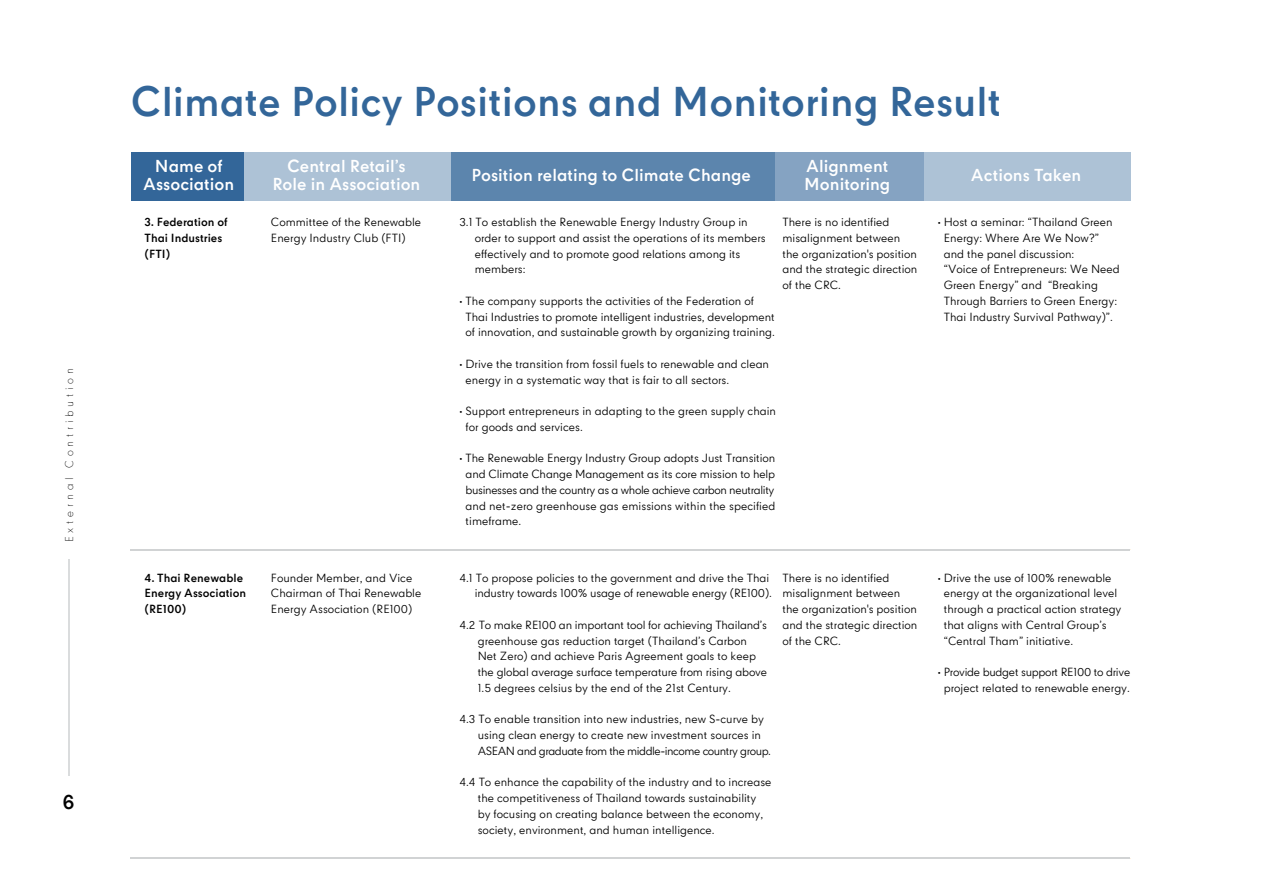
<style>
.page{position:relative;width:1263px;height:893px;background:#fff}
.page>*{position:absolute;margin:0;border:0;box-sizing:border-box;transform-origin:0 0}
.t1{font:700 39.75px "CPN";color:#369}
.t2{font:700 19.5px "CPN";color:#000101}
.t3{font:700 16.5px/18px "CPN";color:#fff;text-align:center}
.t4{font:11.25px/15.8px "CPN";color:#000}
.t5{font:700 11.25px/15.8px "CPN";color:#000}
.t6{font:300 10.5px "CPN";letter-spacing:.36em;color:#000101}
</style>
<div class="page">
<hr style="left:131px;top:549px;width:999px;height:1px;background:#d1d3d4">
<div style="left:131px;top:152px;width:113px;height:49px;background:#369"></div>
<div style="left:775px;top:152px;width:149px;height:49px;background:#85a3c2"></div>
<div style="left:924px;top:152px;width:206px;height:49px;background:#adc2d6"></div>
<div style="left:244px;top:152px;width:531px;height:49px;background:#5c85ad"></div>
<hr style="left:131px;top:857px;width:999px;height:2px;background:#d1d3d4">
<div style="left:244px;top:152px;width:206px;height:49px;background:#adc2d6"></div>
<hr style="left:68px;top:560px;width:2px;height:216px;background:#dadcdd">
<p class="t6" style="left:62px;top:542px;width:175px;rotate:-90deg">External Contribution</p>
<h2 class="t2" style="left:63px;top:791px;width:14px">6</h2>
<h1 class="t1" style="left:131px;top:79px;width:872px">Climate Policy Positions and Monitoring Result</h1>
<h3 class="t3" style="left:272px;top:157px;width:150px">Central Retail’s<br>Role in Association</h3>
<h3 class="t3" style="left:143px;top:157px;width:93px">Name of<br>Association</h3>
<p class="t5" style="left:145px;top:214px;width:84px">3. Federation of<br>Thai Industries (FTI)</p>
<p class="t4" style="left:271px;top:215px;width:152px">Committee of the Renewable<br>Energy Industry Club (FTI)</p>
<p class="t4" style="left:944px;top:215px;width:178px;text-indent:-6px">• Host a seminar: “Thailand Green<br>Energy: Where Are We Now?” and the panel discussion:<br>“Voice of Entrepreneurs: We Need<br>Green Energy” and “Breaking<br>Through Barriers to Green Energy:<br>Thai Industry Survival Pathway)”.</p>
<h3 class="t3" style="left:804px;top:157px;width:88px;text-align:left">Alignment<br>Monitoring</h3>
<h3 class="t3" style="left:971px;top:166px;width:112px">Actions Taken</h3>
<h3 class="t3" style="left:471px;top:166px;width:281px">Position relating to Climate Change</h3>
<p class="t4" style="left:475px;top:215px;width:293px;text-indent:-15px">3.1 To establish the Renewable Energy Industry Group in order to support and assist the operations of its members effectively and to promote good relations among its members:</p>
<p class="t4" style="left:466px;top:294px;width:311px;text-indent:-6px">• The company supports the activities of the Federation of<br>Thai Industries to promote intelligent industries, development of innovation, and sustainable growth by organizing training.</p>
<p class="t4" style="left:466px;top:357px;width:305px;text-indent:-6px">• Drive the transition from fossil fuels to renewable and clean energy in a systematic way that is fair to all sectors.</p>
<p class="t4" style="left:466px;top:404px;width:312px;text-indent:-6px">• Support entrepreneurs in adapting to the green supply chain for goods and services.</p>
<p class="t4" style="left:466px;top:451px;width:311px;text-align:justify;text-indent:-6px">• The Renewable Energy Industry Group adopts Just Transition and Climate Change Management as its core mission to help businesses and the country as a whole achieve carbon neutrality and net-zero greenhouse gas emissions within the specified timeframe.</p>
<p class="t4" style="left:782px;top:215px;width:136px">There is no identified misalignment between the organization's position and the strategic direction of the CRC.</p>
<p class="t4" style="left:782px;top:571px;width:136px">There is no identified misalignment between the organization's position and the strategic direction of the CRC.</p>
<p class="t5" style="left:145px;top:570px;width:103px">4. Thai Renewable<br>Energy Association (RE100)</p>
<p class="t4" style="left:271px;top:571px;width:152px">Founder Member, and Vice<br>Chairman of Thai Renewable<br>Energy Association (RE100)</p>
<p class="t4" style="left:944px;top:571px;width:179px;text-indent:-6px">• Drive the use of 100% renewable energy at the organizational level through a practical action strategy that aligns with Central Group’s “Central Tham” initiative.</p>
<p class="t4" style="left:938px;top:665px;width:194px;text-align:center">• Provide budget support RE100 to drive project related to renewable energy.</p>
<p class="t4" style="left:459px;top:571px;width:314px;text-align:right">4.1 To propose policies to the government and drive the Thai industry towards 100% usage of renewable energy (RE100).</p>
<p class="t4" style="left:478px;top:618px;width:291px;text-indent:-18px">4.2 To make RE100 an important tool for achieving Thailand’s greenhouse gas reduction target (Thailand’s Carbon Net Zero) and achieve Paris Agreement goals to keep the global average surface temperature from rising above 1.5 degrees celsius by the end of the 21st Century.</p>
<p class="t4" style="left:478px;top:713px;width:295px;text-indent:-18px">4.3 To enable transition into new industries, new S-curve by using clean energy to create new investment sources in<br>ASEAN and graduate from the middle-income country group.</p>
<p class="t4" style="left:478px;top:776px;width:295px;text-indent:-18px">4.4 To enhance the capability of the industry and to increase the competitiveness of Thailand towards sustainability by focusing on creating balance between the economy, society, environment, and human intelligence.</p>
</div>
